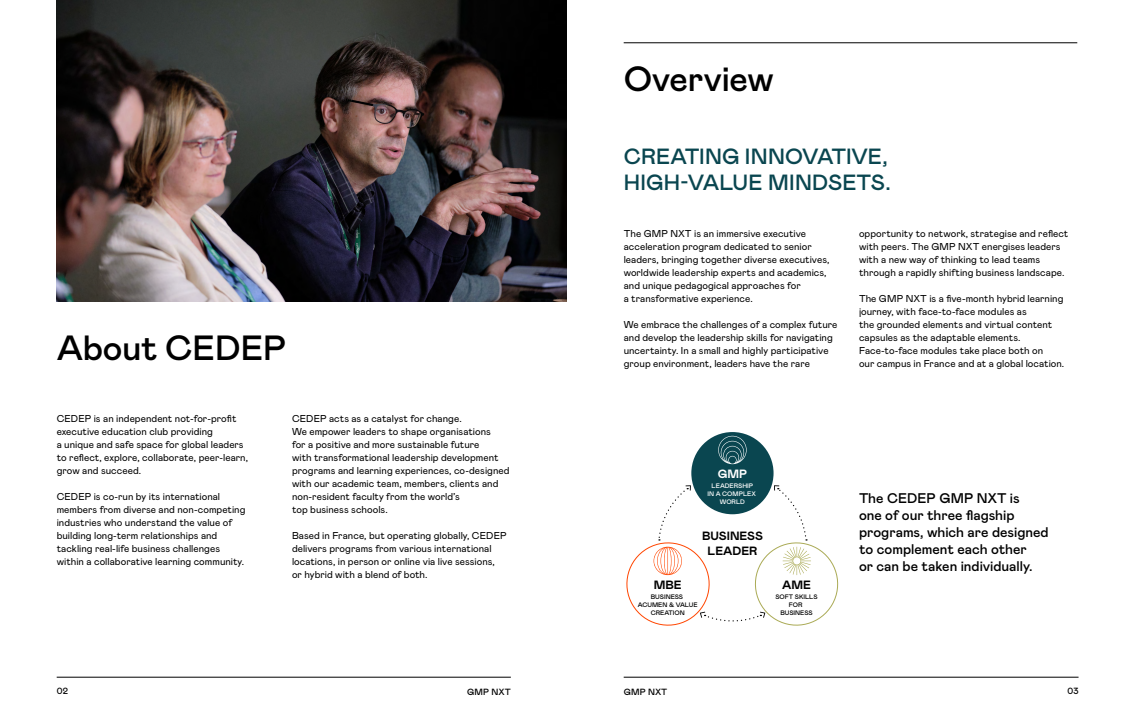
<style>
.page{position:relative;width:1134px;height:723px;background:#fff}
.page>*{position:absolute;margin:0;border:0;box-sizing:border-box;transform-origin:0 0}
.t1{font:500 35px "Mabry Pro";letter-spacing:-.01em;color:#000}
.t2{font:500 22px/26px "Mabry Pro";letter-spacing:.005em;color:#0a4650}
.t3{font:500 14px/17px "Mabry Pro";letter-spacing:-.005em;color:#000}
.t4{font:700 12px/14.4px "Mabry Pro";color:#000;text-align:center}
.t5{font:700 12px "Mabry Pro";color:#fff}
.t6{font:10px/13px "Mabry Pro";letter-spacing:.005em;color:#000}
.t7{font:500 9px "Mabry Pro";letter-spacing:.02em;color:#000}
.t8{font:500 6.5px/8px "Mabry Pro";color:#000;text-align:center}
.t9{font:500 6.5px/8px "Mabry Pro";color:#fff;text-align:center}
</style>
<div class="page">
<img style="left:57px;top:0;width:510px;height:302px">
<div style="left:691px;top:432px;width:82px;height:82px;background:#0a4650;border-radius:50%"></div>
<svg style="left:718px;top:436px;width:29px;height:28px"></svg>
<svg style="left:626px;top:485px;width:213px;height:141px"></svg>
<hr style="left:57px;top:677px;width:454px;height:1px;background:#000">
<hr style="left:624px;top:677px;width:454px;height:1px;background:#000">
<hr style="left:624px;top:43px;width:453px;height:1px;background:#000">
<h1 class="t1" style="left:624px;top:54px;width:152px">Overview</h1>
<h1 class="t1" style="left:57px;top:323px;width:231px">About CEDEP</h1>
<p class="t6" style="left:57px;top:411px;width:193px">CEDEP is an independent not-for-profit executive education club providing<br>a unique and safe space for global leaders to reflect, explore, collaborate, peer-learn, grow and succeed.</p>
<p class="t6" style="left:57px;top:489px;width:190px">CEDEP is co-run by its international members from diverse and non-competing industries who understand the value of building long-term relationships and tackling real-life business challenges within a collaborative learning community.</p>
<p class="t6" style="left:292px;top:411px;width:219px">CEDEP acts as a catalyst for change.<br>We empower leaders to shape organisations<br>for a positive and more sustainable future<br>with transformational leadership development programs and learning experiences, co-designed with our academic team, members, clients and non-resident faculty from the world’s<br>top business schools.</p>
<p class="t6" style="left:292px;top:528px;width:216px">Based in France, but operating globally, CEDEP delivers programs from various international locations, in person or online via live sessions, or hybrid with a blend of both.</p>
<h2 class="t2" style="left:624px;top:142px;width:268px">CREATING INNOVATIVE,<br>HIGH-VALUE MINDSETS.</h2>
<p class="t6" style="left:624px;top:226px;width:207px">The GMP NXT is an immersive executive acceleration program dedicated to senior leaders, bringing together diverse executives, worldwide leadership experts and academics, and unique pedagogical approaches for<br>a transformative experience.</p>
<p class="t6" style="left:624px;top:317px;width:215px">We embrace the challenges of a complex future and develop the leadership skills for navigating uncertainty. In a small and highly participative group environment, leaders have the rare</p>
<p class="t6" style="left:859px;top:226px;width:211px">opportunity to network, strategise and reflect with peers. The GMP NXT energises leaders with a new way of thinking to lead teams through a rapidly shifting business landscape.</p>
<p class="t6" style="left:859px;top:291px;width:206px">The GMP NXT is a five-month hybrid learning journey, with face-to-face modules as<br>the grounded elements and virtual content capsules as the adaptable elements.<br>Face-to-face modules take place both on</p>
<p class="t6" style="left:859px;top:356px;width:207px">our campus in France and at a global location.</p>
<p class="t5" style="left:718px;top:467px;width:31px">GMP</p>
<p class="t9" style="left:707px;top:482px;width:50px">LEADERSHIP<br>IN A COMPLEX<br>WORLD</p>
<p class="t4" style="left:702px;top:529px;width:62px">BUSINESS<br>LEADER</p>
<p class="t4" style="left:654px;top:578px;width:29px">MBE</p>
<p class="t4" style="left:782px;top:578px;width:30px">AME</p>
<p class="t8" style="left:638px;top:593px;width:61px">BUSINESS<br>ACUMEN &amp; VALUE<br>CREATION</p>
<p class="t8" style="left:775px;top:593px;width:44px">SOFT SKILLS<br>FOR<br>BUSINESS</p>
<h3 class="t3" style="left:859px;top:489px;width:191px">The CEDEP GMP NXT is<br>one of our three flagship programs, which are designed to complement each other<br>or can be taken individually.</h3>
<p class="t7" style="left:57px;top:684px;width:13px">02</p>
<p class="t7" style="left:467px;top:685px;width:45px">GMP NXT</p>
<p class="t7" style="left:624px;top:685px;width:45px">GMP NXT</p>
<p class="t7" style="left:1067px;top:684px;width:13px">03</p>
</div>
